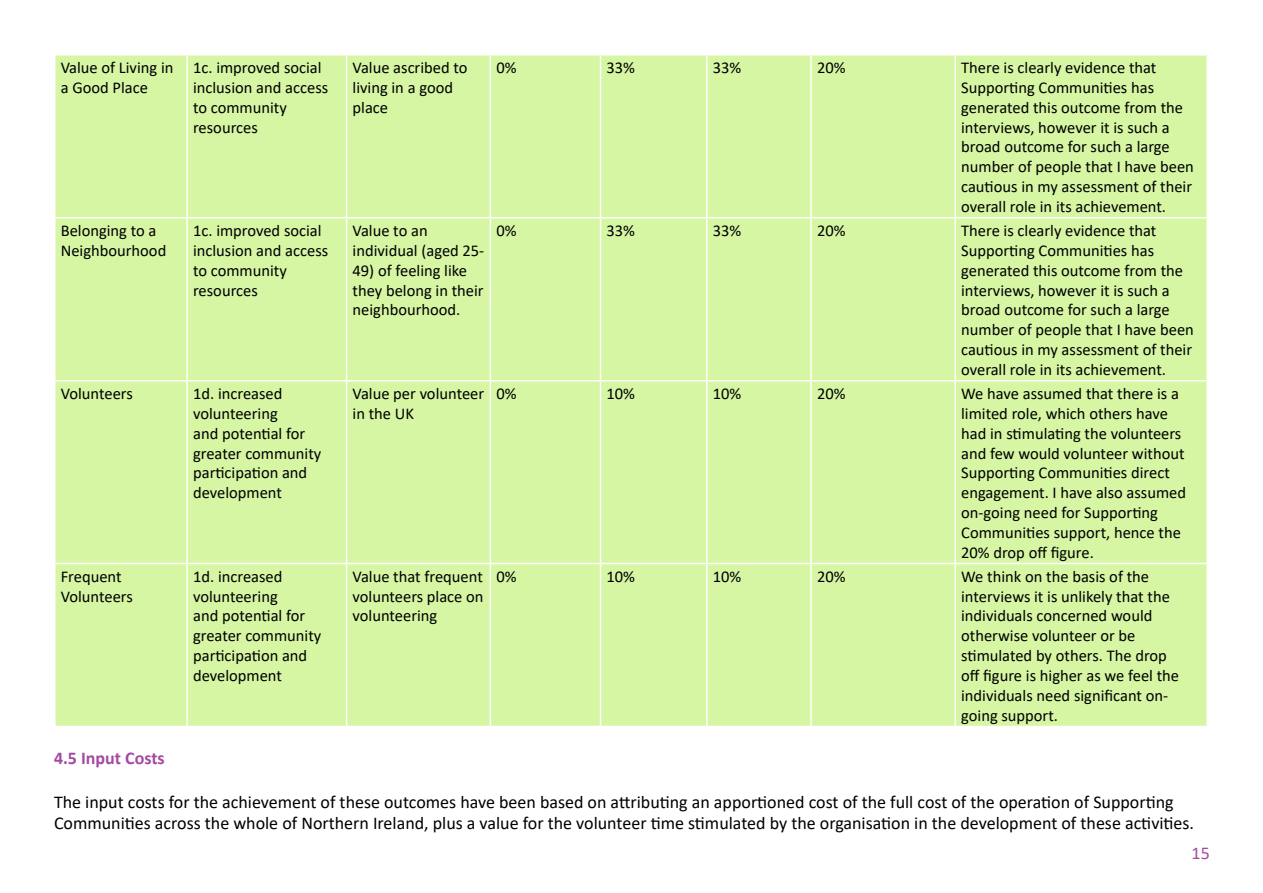
<style>
.page{position:relative;width:1263px;height:893px;background:#fff}
.page>*{position:absolute;margin:0;border:0;box-sizing:border-box;transform-origin:0 0}
.t1{font:18px/21.6px "Calibri";color:#000}
.t2{font:700 18px "Calibri";color:#a44aa2}
.t3{font:18px "Calibri";color:#a44aa2}
.t4{font:16.5px/19.8px "Calibri";color:#000}
</style>
<div class="page">
<div style="left:56px;top:56px;width:1150px;height:670px;background:#d6f6a4"></div>
<hr style="left:186px;top:56px;width:2px;height:161px;background:#fff">
<hr style="left:186px;top:218px;width:2px;height:162px;background:#fff">
<hr style="left:346px;top:56px;width:1px;height:161px;background:#fff">
<hr style="left:490px;top:56px;width:1px;height:161px;background:#fff">
<hr style="left:346px;top:218px;width:1px;height:162px;background:#fff">
<hr style="left:490px;top:218px;width:1px;height:162px;background:#fff">
<hr style="left:600px;top:56px;width:1px;height:161px;background:#fff">
<hr style="left:706px;top:56px;width:2px;height:161px;background:#fff">
<hr style="left:600px;top:218px;width:1px;height:162px;background:#fff">
<hr style="left:706px;top:218px;width:2px;height:162px;background:#fff">
<hr style="left:810px;top:56px;width:2px;height:161px;background:#fff">
<hr style="left:954px;top:56px;width:2px;height:161px;background:#fff">
<hr style="left:810px;top:218px;width:2px;height:162px;background:#fff">
<hr style="left:954px;top:218px;width:2px;height:162px;background:#fff">
<hr style="left:54px;top:217px;width:133px;height:1px;background:#fff">
<hr style="left:187px;top:217px;width:160px;height:1px;background:#fff">
<hr style="left:347px;top:217px;width:143px;height:1px;background:#fff">
<hr style="left:490px;top:217px;width:110px;height:1px;background:#fff">
<hr style="left:600px;top:217px;width:107px;height:1px;background:#fff">
<hr style="left:707px;top:217px;width:104px;height:1px;background:#fff">
<hr style="left:811px;top:217px;width:144px;height:1px;background:#fff">
<hr style="left:955px;top:217px;width:253px;height:1px;background:#fff">
<hr style="left:186px;top:381px;width:2px;height:182px;background:#fff">
<hr style="left:186px;top:564px;width:2px;height:162px;background:#fff">
<hr style="left:346px;top:381px;width:1px;height:182px;background:#fff">
<hr style="left:490px;top:381px;width:1px;height:182px;background:#fff">
<hr style="left:346px;top:564px;width:1px;height:162px;background:#fff">
<hr style="left:490px;top:564px;width:1px;height:162px;background:#fff">
<hr style="left:600px;top:381px;width:1px;height:182px;background:#fff">
<hr style="left:706px;top:381px;width:2px;height:182px;background:#fff">
<hr style="left:600px;top:564px;width:1px;height:162px;background:#fff">
<hr style="left:706px;top:564px;width:2px;height:162px;background:#fff">
<hr style="left:810px;top:381px;width:2px;height:182px;background:#fff">
<hr style="left:954px;top:381px;width:2px;height:182px;background:#fff">
<hr style="left:810px;top:564px;width:2px;height:162px;background:#fff">
<hr style="left:954px;top:564px;width:2px;height:162px;background:#fff">
<hr style="left:54px;top:380px;width:133px;height:1px;background:#fff">
<hr style="left:187px;top:380px;width:160px;height:1px;background:#fff">
<hr style="left:347px;top:380px;width:143px;height:1px;background:#fff">
<hr style="left:490px;top:380px;width:110px;height:1px;background:#fff">
<hr style="left:600px;top:380px;width:107px;height:1px;background:#fff">
<hr style="left:707px;top:380px;width:104px;height:1px;background:#fff">
<hr style="left:811px;top:380px;width:144px;height:1px;background:#fff">
<hr style="left:955px;top:380px;width:253px;height:1px;background:#fff">
<hr style="left:54px;top:563px;width:133px;height:1px;background:#fff">
<hr style="left:187px;top:563px;width:160px;height:1px;background:#fff">
<hr style="left:347px;top:563px;width:143px;height:1px;background:#fff">
<hr style="left:490px;top:563px;width:110px;height:1px;background:#fff">
<hr style="left:600px;top:563px;width:107px;height:1px;background:#fff">
<hr style="left:707px;top:563px;width:104px;height:1px;background:#fff">
<hr style="left:811px;top:563px;width:144px;height:1px;background:#fff">
<hr style="left:955px;top:563px;width:253px;height:1px;background:#fff">
<p class="t4" style="left:61px;top:57px;width:114px">Value of Living in a Good Place</p>
<p class="t4" style="left:193px;top:57px;width:137px">1c. improved social inclusion and access to community resources</p>
<p class="t4" style="left:353px;top:57px;width:116px">Value ascribed to living in a good place</p>
<p class="t4" style="left:496px;top:57px;width:22px">0%</p>
<p class="t4" style="left:606px;top:57px;width:30px">33%</p>
<p class="t4" style="left:713px;top:57px;width:30px">33%</p>
<p class="t4" style="left:817px;top:57px;width:30px">20%</p>
<p class="t4" style="left:961px;top:57px;width:234px">There is clearly evidence that<br>Supporting Communities has generated this outcome from the interviews, however it is such a broad outcome for such a large number of people that I have been cautious in my assessment of their overall role in its achievement.</p>
<p class="t4" style="left:61px;top:220px;width:107px">Belonging to a<br>Neighbourhood</p>
<p class="t4" style="left:193px;top:220px;width:137px">1c. improved social inclusion and access to community resources</p>
<p class="t4" style="left:353px;top:220px;width:133px">Value to an individual (aged 25-</p>
<p class="t4" style="left:496px;top:220px;width:22px">0%</p>
<p class="t4" style="left:606px;top:220px;width:30px">33%</p>
<p class="t4" style="left:713px;top:220px;width:30px">33%</p>
<p class="t4" style="left:817px;top:220px;width:30px">20%</p>
<p class="t4" style="left:961px;top:220px;width:234px">There is clearly evidence that<br>Supporting Communities has generated this outcome from the interviews, however it is such a broad outcome for such a large number of people that I have been cautious in my assessment of their overall role in its achievement.</p>
<p class="t4" style="left:353px;top:260px;width:133px">49) of feeling like they belong in their neighbourhood.</p>
<p class="t4" style="left:61px;top:383px;width:74px">Volunteers</p>
<p class="t4" style="left:193px;top:383px;width:130px">1d. increased volunteering<br>and potential for greater community participation and development</p>
<p class="t4" style="left:353px;top:383px;width:133px">Value per volunteer in the UK</p>
<p class="t4" style="left:496px;top:383px;width:22px">0%</p>
<p class="t4" style="left:606px;top:383px;width:30px">10%</p>
<p class="t4" style="left:713px;top:383px;width:30px">10%</p>
<p class="t4" style="left:817px;top:383px;width:30px">20%</p>
<p class="t4" style="left:961px;top:383px;width:226px">We have assumed that there is a limited role, which others have had in stimulating the volunteers and few would volunteer without<br>Supporting Communities direct engagement. I have also assumed on-going need for Supporting<br>Communities support, hence the<br>20% drop off figure.</p>
<p class="t4" style="left:61px;top:566px;width:74px">Frequent<br>Volunteers</p>
<p class="t4" style="left:193px;top:566px;width:130px">1d. increased volunteering<br>and potential for greater community participation and development</p>
<p class="t4" style="left:353px;top:566px;width:133px;text-align:justify">Value that frequent volunteers place on volunteering</p>
<p class="t4" style="left:496px;top:566px;width:22px">0%</p>
<p class="t4" style="left:606px;top:566px;width:30px">10%</p>
<p class="t4" style="left:713px;top:566px;width:30px">10%</p>
<p class="t4" style="left:817px;top:566px;width:30px">20%</p>
<p class="t4" style="left:961px;top:566px;width:219px">We think on the basis of the interviews it is unlikely that the individuals concerned would otherwise volunteer or be stimulated by others. The drop off figure is higher as we feel the individuals need significant on&shy;going support.</p>
<p class="t2" style="left:54px;top:746px;width:112px">4.5 Input Costs</p>
<p class="t1" style="left:54px;top:790px;width:1142px">The input costs for the achievement of these outcomes have been based on attributing an apportioned cost of the full cost of the operation of Supporting<br>Communities across the whole of Northern Ireland, plus a value for the volunteer time stimulated by the organisation in the development of these activities.</p>
<p class="t3" style="left:1191px;top:840px;width:20px">15</p>
</div>
